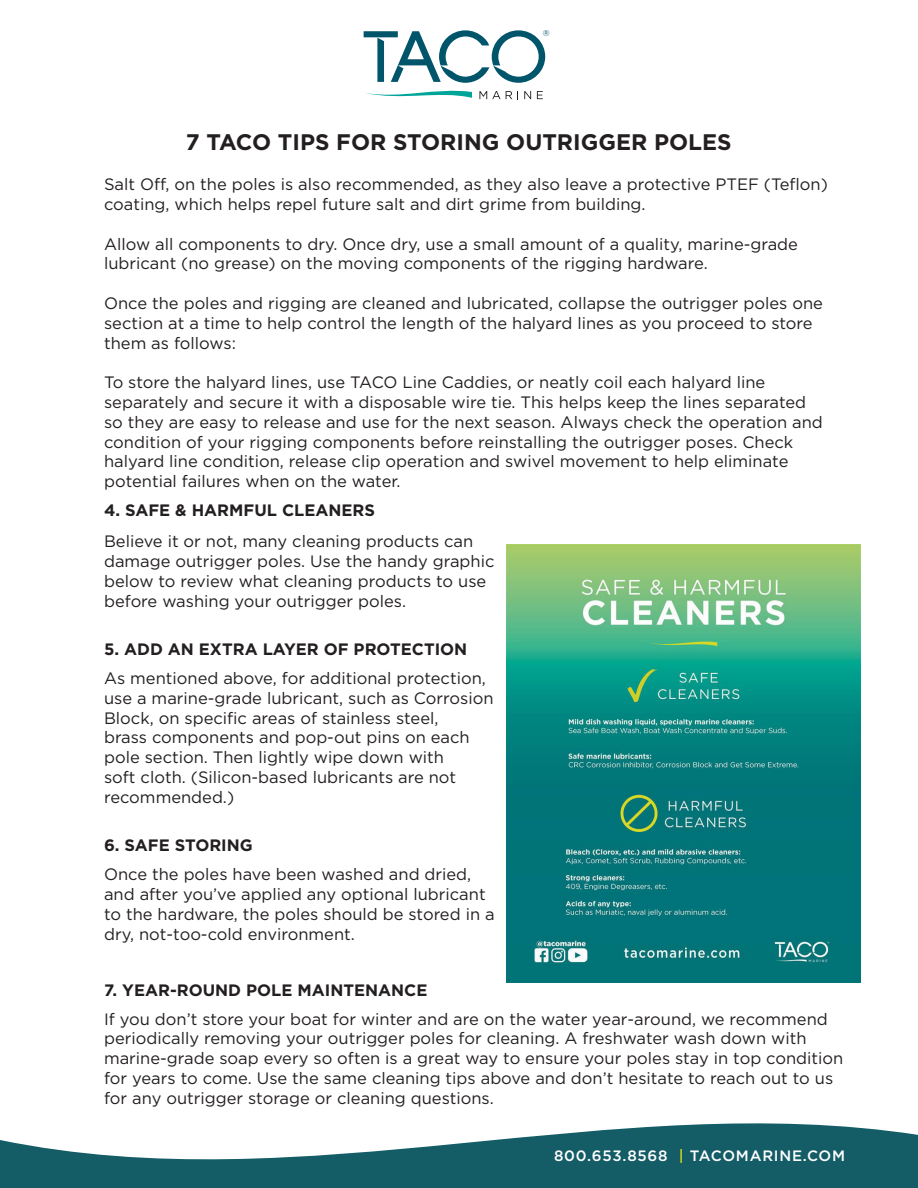
<style>
.page{position:relative;width:918px;height:1188px;background:#fff}
.page>*{position:absolute;margin:0;border:0;box-sizing:border-box;transform-origin:0 0}
.t1{font:700 22.5px "Gotham";color:#231f20}
.t2{font:16.5px/19.8px "Gotham";color:#231f20}
.t3{font:700 16.5px "Gotham";color:#231f20}
.t4{font:500 15px "Gotham";letter-spacing:.05em;color:#fff}
.t5{font:8.4px "Gotham";color:#00556a}
.s1{color:#d8d920}
</style>
<div class="page">
<svg style="left:0;top:1123px;width:918px;height:65px;fill:#145d66"></svg>
<svg style="left:364px;top:30px;width:181px;height:70px"></svg>
<img style="left:507px;top:545px;width:354px;height:438px">
<p class="t5" style="left:543px;top:28px;width:8px">®</p>
<p class="t1" style="left:186px;top:127px;width:547px">7 TACO TIPS FOR STORING OUTRIGGER POLES</p>
<p class="t2" style="left:104px;top:174px;width:725px">Salt Off, on the poles is also recommended, as they also leave a protective PTEF (Teflon) coating, which helps repel future salt and dirt grime from building.</p>
<p class="t2" style="left:104px;top:234px;width:695px">Allow all components to dry. Once dry, use a small amount of a quality, marine-grade lubricant (no grease) on the moving components of the rigging hardware.</p>
<p class="t2" style="left:104px;top:293px;width:720px">Once the poles and rigging are cleaned and lubricated, collapse the outrigger poles one section at a time to help control the length of the halyard lines as you proceed to store them as follows:</p>
<p class="t2" style="left:104px;top:372px;width:720px">To store the halyard lines, use TACO Line Caddies, or neatly coil each halyard line separately and secure it with a disposable wire tie. This helps keep the lines separated so they are easy to release and use for the next season. Always check the operation and condition of your rigging components before reinstalling the outrigger poses. Check halyard line condition, release clip operation and swivel movement to help eliminate potential failures when on the water.</p>
<p class="t3" style="left:104px;top:499px;width:272px">4. SAFE &amp; HARMFUL CLEANERS</p>
<p class="t2" style="left:104px;top:531px;width:392px">Believe it or not, many cleaning products can damage outrigger poles. Use the handy graphic below to review what cleaning products to use before washing your outrigger poles.</p>
<p class="t3" style="left:104px;top:638px;width:365px">5. ADD AN EXTRA LAYER OF PROTECTION</p>
<p class="t2" style="left:104px;top:668px;width:391px">As mentioned above, for additional protection, use a marine-grade lubricant, such as Corrosion Block, on specific areas of stainless steel,<br>brass components and pop-out pins on each pole section. Then lightly wipe down with<br>soft cloth. (Silicon-based lubricants are not recommended.)</p>
<p class="t3" style="left:104px;top:835px;width:150px">6. SAFE STORING</p>
<p class="t2" style="left:104px;top:864px;width:392px">Once the poles have been washed and dried, and after you’ve applied any optional lubricant to the hardware, the poles should be stored in a dry, not-too-cold environment.</p>
<p class="t3" style="left:104px;top:979px;width:325px">7. YEAR-ROUND POLE MAINTENANCE</p>
<p class="t2" style="left:104px;top:1008px;width:741px">If you don’t store your boat for winter and are on the water year-around, we recommend periodically removing your outrigger poles for cleaning. A freshwater wash down with marine-grade soap every so often is a great way to ensure your poles stay in top condition for years to come. Use the same cleaning tips above and don’t hesitate to reach out to us for any outrigger storage or cleaning questions.</p>
<p class="t4" style="left:554px;top:1146px;width:293px">800.653.8568 <span class="s1">|</span> TACOMARINE.COM</p>
</div>
